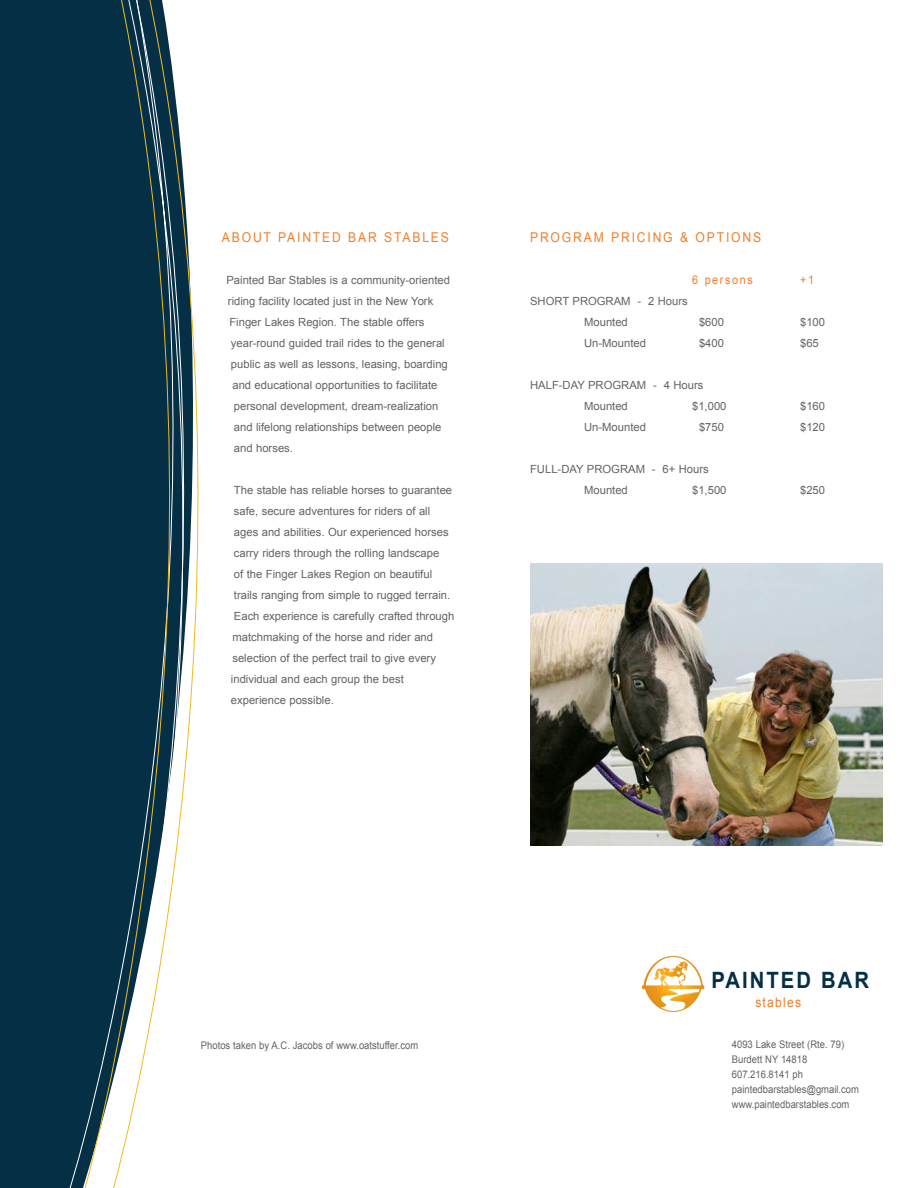
<style>
.page{position:relative;width:918px;height:1188px;background:#fff}
.page>*{position:absolute;margin:0;border:0;box-sizing:border-box;transform-origin:0 0}
.t1{font:700 22.5px "Arial";letter-spacing:.1em;color:#052f45;scale:.9 1}
.t2{font:13.5px "Arial";letter-spacing:.15em;color:#f47d25;scale:.9 1}
.t3{font:13.5px "Arial";letter-spacing:.1em;color:#f47d25;scale:.9 1}
.t4{font:12px "Arial";letter-spacing:.15em;color:#f47d25;scale:.9 1}
.t5{font:11.25px/21px "Arial";color:#636366}
.t6{font:10.5px "Arial";color:#636366;scale:.9 1}
</style>
<div class="page">
<div style="left:0;top:0;width:66px;height:1188px;background:#052f45"></div>
<div style="left:66px;top:0;width:12px;height:1188px;background:#052f45"></div>
<svg style="left:78px;top:0;width:121px;height:1188px"></svg>
<img style="left:643px;top:956px;width:62px;height:56px">
<img style="left:530px;top:564px;width:353px;height:282px">
<p class="t2" style="left:222px;top:228px;width:254px">ABOUT PAINTED BAR STABLES</p>
<p class="t5" style="left:226px;top:270px;width:225px">Painted Bar Stables is a community-oriented</p>
<p class="t5" style="left:228px;top:291px;width:207px">riding facility located just in the New York</p>
<p class="t5" style="left:229px;top:312px;width:197px">Finger Lakes Region. The stable offers</p>
<p class="t5" style="left:231px;top:333px;width:215px">year-round guided trail rides to the general</p>
<p class="t5" style="left:231px;top:354px;width:218px">public as well as lessons, leasing, boarding</p>
<p class="t5" style="left:232px;top:375px;width:207px">and educational opportunities to facilitate</p>
<p class="t5" style="left:234px;top:396px;width:206px">personal development, dream-realization</p>
<p class="t5" style="left:234px;top:417px;width:209px">and lifelong relationships between people</p>
<p class="t5" style="left:234px;top:438px;width:61px">and horses.</p>
<p class="t5" style="left:231px;top:480px;width:225px">The stable has reliable horses to guarantee safe, secure adventures for riders of all ages and abilities. Our experienced horses carry riders through the rolling landscape<br>of the Finger Lakes Region on beautiful trails ranging from simple to rugged terrain.<br>Each experience is carefully crafted through matchmaking of the horse and rider and selection of the perfect trail to give every individual and each group the best experience possible.</p>
<p class="t2" style="left:530px;top:228px;width:258px">PROGRAM PRICING &amp; OPTIONS</p>
<p class="t4" style="left:692px;top:272px;width:69px">6 persons</p>
<p class="t4" style="left:800px;top:272px;width:17px">+1</p>
<p class="t5" style="left:530px;top:291px;width:159px">SHORT PROGRAM - 2 Hours</p>
<p class="t5" style="left:584px;top:312px;width:45px">Mounted</p>
<p class="t5" style="left:699px;top:312px;width:27px">$600</p>
<p class="t5" style="left:800px;top:312px;width:27px">$100</p>
<p class="t5" style="left:584px;top:333px;width:63px">Un-Mounted</p>
<p class="t5" style="left:699px;top:333px;width:27px">$400</p>
<p class="t5" style="left:800px;top:333px;width:20px">$65</p>
<p class="t5" style="left:530px;top:375px;width:175px">HALF-DAY PROGRAM - 4 Hours</p>
<p class="t5" style="left:584px;top:396px;width:45px">Mounted</p>
<p class="t5" style="left:692px;top:396px;width:36px">$1,000</p>
<p class="t5" style="left:800px;top:396px;width:27px">$160</p>
<p class="t5" style="left:584px;top:417px;width:63px">Un-Mounted</p>
<p class="t5" style="left:699px;top:417px;width:27px">$750</p>
<p class="t5" style="left:800px;top:417px;width:27px">$120</p>
<p class="t5" style="left:530px;top:459px;width:180px">FULL-DAY PROGRAM - 6+ Hours</p>
<p class="t5" style="left:584px;top:480px;width:45px">Mounted</p>
<p class="t5" style="left:692px;top:480px;width:36px">$1,500</p>
<p class="t5" style="left:800px;top:480px;width:27px">$250</p>
<p class="t6" style="left:201px;top:1038px;width:243px">Photos taken by A.C. Jacobs of www.oatstuffer.com</p>
<p class="t1" style="left:712px;top:965px;width:177px">PAINTED BAR</p>
<p class="t3" style="left:755px;top:993px;width:52px">stables</p>
<p class="t6" style="left:732px;top:1037px;width:126px">4093 Lake Street (Rte. 79)</p>
<p class="t6" style="left:732px;top:1052px;width:85px">Burdett NY 14818</p>
<p class="t6" style="left:732px;top:1067px;width:81px">607.216.8141 ph</p>
<p class="t6" style="left:732px;top:1082px;width:143px">paintedbarstables@gmail.com</p>
<p class="t6" style="left:732px;top:1097px;width:132px">www.paintedbarstables.com</p>
</div>
